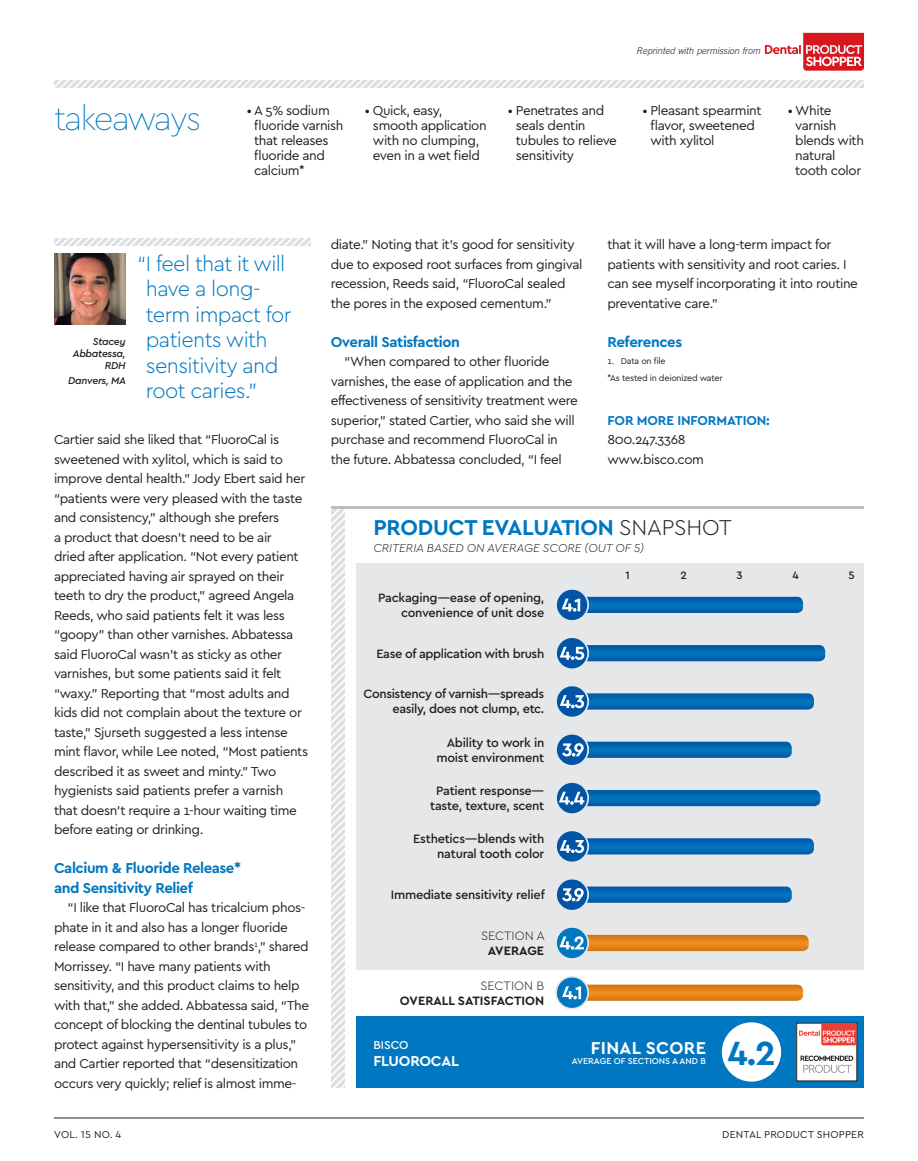
<style>
.page{position:relative;width:918px;height:1161px;background:#fff}
.page>*{position:absolute;margin:0;border:0;box-sizing:border-box;transform-origin:0 0}
.t1{font:700 35.1px "Cera";color:#0077c0}
.PE_TAKEAWAY_HEAD{font:100 34.5px "Cera";letter-spacing:-.06em;color:#0077c0}
.Eval__box_List{font:700 22.5px "Cera";letter-spacing:-.01em;color:#0077c0}
.t2{font:300 21.75px/25.5px "Cera";letter-spacing:-.03em;color:#0077c0}
.Eval__box_List-2{font:700 18px "Cera";letter-spacing:.02em;color:#fff}
.PE_BODY_COPY{font:700 15px/19.5px "Cera";letter-spacing:-.03em;color:#0077c0}
.Eval__box_List-3{font:700 15px "Cera";letter-spacing:-.015em;color:#fff}
.PE_BODY_COPY-2{font:13.5px/19.5px "Cera";letter-spacing:-.03em;color:#231f20}
.PE_TAKEAWAY_BODY{font:13.5px/15px "Cera";letter-spacing:-.03em;color:#231f20}
.PE_BODY_COPY-3{font:700 13.5px "Cera";letter-spacing:-.01em;color:#0077c0}
.Eval__box_List-4{font:500 12.75px/15px "Cera";letter-spacing:-.02em;color:#231f20;text-align:right}
.Eval__box_List-5{font:700 12.75px/15px "Cera";color:#231f20;text-align:right}
.Eval__box_List-6{font:300 12.75px/15px "Cera";color:#231f20;text-align:center}
.Eval__box_List-7{font:italic 300 12px "Cera";color:#231f20}
.Eval__box_List-8{font:500 12px "Cera";color:#fff}
.t3{font:500 11.25px "Cera";color:#231f20}
.t4{font:10.5px "Cera";letter-spacing:.02em;color:#231f20}
.PE_Quote_names_citie{font:italic 500 10.5px/12px "Cera";letter-spacing:-.03em;color:#231f20;text-align:right}
.Table_sub-title_1{font:italic 300 9.3px "Trade Gothic LT Std";color:#231f20}
.t5{font:9px "Cera";letter-spacing:-.025em;color:#231f20}
.Eval__box_List-9{font:500 9px "Cera";color:#fff}
.s1{font-weight:300;color:#231f20}
.s2{font-weight:700}
.s3{font-weight:300}
</style>
<div class="page">
<hr style="left:54px;top:1118px;width:810px;height:1px;background:#231f20">
<svg style="left:54px;top:80px;width:810px;height:7px"></svg>
<svg style="left:54px;top:239px;width:256px;height:6px"></svg>
<img style="left:54px;top:253px;width:72px;height:72px">
<div style="left:356px;top:1016px;width:508px;height:72px;background:#0077c0"></div>
<div style="left:356px;top:563px;width:508px;height:407px;background:#e6e7e9"></div>
<div style="left:797px;top:1023px;width:60px;height:58px;background:#fff"></div>
<div style="left:796px;top:1023px;width:61px;height:58px;border:1px solid #231f20"></div>
<svg style="left:799px;top:1024px;width:57px;height:21px"></svg>
<svg style="left:801px;top:1056px;width:52px;height:17px"></svg>
<div style="left:722px;top:1022px;width:59px;height:60px;background:#fff;border-radius:50%"></div>
<svg style="left:332px;top:509px;width:13px;height:579px"></svg>
<hr style="left:332px;top:507px;width:532px;height:2px;background:#bcbdc0">
<svg style="left:556px;top:638px;width:269px;height:31px"></svg>
<svg style="left:556px;top:589px;width:247px;height:32px"></svg>
<svg style="left:555px;top:976px;width:248px;height:34px"></svg>
<svg style="left:556px;top:927px;width:253px;height:32px"></svg>
<svg style="left:556px;top:686px;width:258px;height:31px"></svg>
<svg style="left:556px;top:734px;width:236px;height:31px"></svg>
<svg style="left:556px;top:782px;width:264px;height:32px"></svg>
<svg style="left:556px;top:831px;width:258px;height:31px"></svg>
<svg style="left:556px;top:879px;width:236px;height:31px"></svg>
<svg style="left:765px;top:33px;width:99px;height:38px"></svg>
<p class="PE_TAKEAWAY_HEAD" style="left:54px;top:95px;width:149px">takeaways</p>
<p class="PE_TAKEAWAY_BODY" style="left:373px;top:102px;width:115px;text-indent:-8px">• Quick, easy, smooth application with no clumping, even in a wet field</p>
<p class="PE_TAKEAWAY_BODY" style="left:254px;top:102px;width:91px;text-indent:-7px">• A 5% sodium fluoride varnish that releases fluoride and calcium*</p>
<p class="PE_TAKEAWAY_BODY" style="left:516px;top:102px;width:103px;text-indent:-8px">• Penetrates and seals dentin tubules to relieve sensitivity</p>
<p class="Table_sub-title_1" style="left:636px;top:45px;width:125px">Reprinted with permission from</p>
<p class="PE_TAKEAWAY_BODY" style="left:651px;top:102px;width:113px;text-indent:-8px">• Pleasant spearmint flavor, sweetened with xylitol</p>
<p class="PE_TAKEAWAY_BODY" style="left:795px;top:102px;width:70px;text-indent:-7px">• White varnish blends with natural tooth color</p>
<p class="PE_Quote_names_citie" style="left:73px;top:335px;width:54px">Stacey<br>Abbatessa,<br>RDH</p>
<p class="PE_Quote_names_citie" style="left:68px;top:374px;width:59px">Danvers, MA</p>
<p class="t2" style="left:146px;top:250px;width:147px;text-indent:-9px">“I feel that it will have a long&shy;term impact for patients with sensitivity and root caries.”</p>
<p class="PE_BODY_COPY-2" style="left:54px;top:429px;width:256px">Cartier said she liked that “FluoroCal is sweetened with xylitol, which is said to improve dental health.” Jody Ebert said her “patients were very pleased with the taste and consistency,” although she prefers<br>a product that doesn’t need to be air<br>dried after application. “Not every patient appreciated having air sprayed on their teeth to dry the product,” agreed Angela Reeds, who said patients felt it was less “goopy” than other varnishes. Abbatessa said FluoroCal wasn’t as sticky as other varnishes, but some patients said it felt “waxy.” Reporting that “most adults and kids did not complain about the texture or taste,” Sjurseth suggested a less intense mint flavor, while Lee noted, “Most patients described it as sweet and minty.” Two hygienists said patients prefer a varnish that doesn’t require a 1-hour waiting time before eating or drinking.</p>
<p class="PE_BODY_COPY" style="left:54px;top:858px;width:189px">Calcium &amp; Fluoride Release* and Sensitivity Relief</p>
<p class="PE_BODY_COPY-2" style="left:54px;top:897px;width:257px;text-indent:14px">“I like that FluoroCal has tricalcium phos&shy;phate in it and also has a longer fluoride release compared to other brands<sup>1</sup>,” shared Morrissey. “I have many patients with sensitivity, and this product claims to help with that,” she added. Abbatessa said, “The concept of blocking the dentinal tubules to protect against hypersensitivity is a plus,” and Cartier reported that “desensitization occurs very quickly; relief is almost imme-</p>
<p class="PE_BODY_COPY-2" style="left:331px;top:234px;width:253px">diate." Noting that it’s good for sensitivity due to exposed root surfaces from gingival recession, Reeds said, “FluoroCal sealed the pores in the exposed cementum.”</p>
<p class="PE_BODY_COPY" style="left:331px;top:331px;width:131px">Overall Satisfaction</p>
<p class="PE_BODY_COPY-2" style="left:331px;top:351px;width:249px;text-indent:14px">“When compared to other fluoride varnishes, the ease of application and the effectiveness of sensitivity treatment were superior,” stated Cartier, who said she will purchase and recommend FluoroCal in the future. Abbatessa concluded, “I feel</p>
<p class="PE_BODY_COPY-2" style="left:608px;top:234px;width:252px">that it will have a long-term impact for patients with sensitivity and root caries. I can see myself incorporating it into routine preventative care.”</p>
<p class="PE_BODY_COPY" style="left:608px;top:331px;width:76px">References</p>
<p class="t5" style="left:608px;top:355px;width:60px">1. Data on file</p>
<p class="t5" style="left:608px;top:372px;width:117px">*As tested in deionized water</p>
<p class="PE_BODY_COPY-3" style="left:608px;top:411px;width:164px">FOR MORE INFORMATION:</p>
<p class="PE_BODY_COPY-2" style="left:608px;top:429px;width:80px">800.247.3368</p>
<p class="PE_BODY_COPY-2" style="left:608px;top:449px;width:98px">www.bisco.com</p>
<p class="Eval__box_List" style="left:373px;top:513px;width:360px">PRODUCT EVALUATION <span class="s1">SNAPSHOT</span></p>
<p class="Eval__box_List-7" style="left:373px;top:540px;width:272px">CRITERIA BASED ON AVERAGE SCORE (OUT OF 5)</p>
<p class="t3" style="left:626px;top:567px;width:6px">1</p>
<p class="t3" style="left:681px;top:567px;width:8px">2</p>
<p class="t3" style="left:737px;top:567px;width:8px">3</p>
<p class="t3" style="left:792px;top:567px;width:8px">4</p>
<p class="t3" style="left:848px;top:567px;width:8px">5</p>
<p class="Eval__box_List-4" style="left:378px;top:589px;width:168px">Packaging—ease of opening, convenience of unit dose</p>
<p class="Eval__box_List-4" style="left:376px;top:645px;width:170px">Ease of application with brush</p>
<p class="Eval__box_List-4" style="left:363px;top:686px;width:183px">Consistency of varnish—spreads easily, does not clump, etc.</p>
<p class="Eval__box_List-4" style="left:436px;top:734px;width:109px">Ability to work in moist environment</p>
<p class="Eval__box_List-4" style="left:430px;top:783px;width:116px;text-align:center">Patient response— taste, texture, scent</p>
<p class="Eval__box_List-4" style="left:413px;top:831px;width:133px">Esthetics—blends with natural tooth color</p>
<p class="Eval__box_List-4" style="left:391px;top:887px;width:155px">Immediate sensitivity relief</p>
<p class="Eval__box_List-6" style="left:481px;top:927px;width:65px">SECTION A<br><span class="s2">AVERAGE</span></p>
<p class="Eval__box_List-5" style="left:400px;top:977px;width:146px"><span class="s3">SECTION B<br></span>OVERALL SATISFACTION</p>
<p class="Eval__box_List-8" style="left:373px;top:1037px;width:37px">BISCO</p>
<p class="Eval__box_List-3" style="left:373px;top:1051px;width:87px">FLUOROCAL</p>
<p class="Eval__box_List-2" style="left:591px;top:1036px;width:117px">FINAL SCORE</p>
<p class="Eval__box_List-9" style="left:572px;top:1055px;width:136px">AVERAGE OF SECTIONS A AND B</p>
<p class="t1" style="left:727px;top:1030px;width:50px">4.2</p>
<p class="t4" style="left:54px;top:1127px;width:69px">VOL. 15 NO. 4</p>
<p class="t4" style="left:722px;top:1127px;width:143px">DENTAL PRODUCT SHOPPER</p>
</div>
